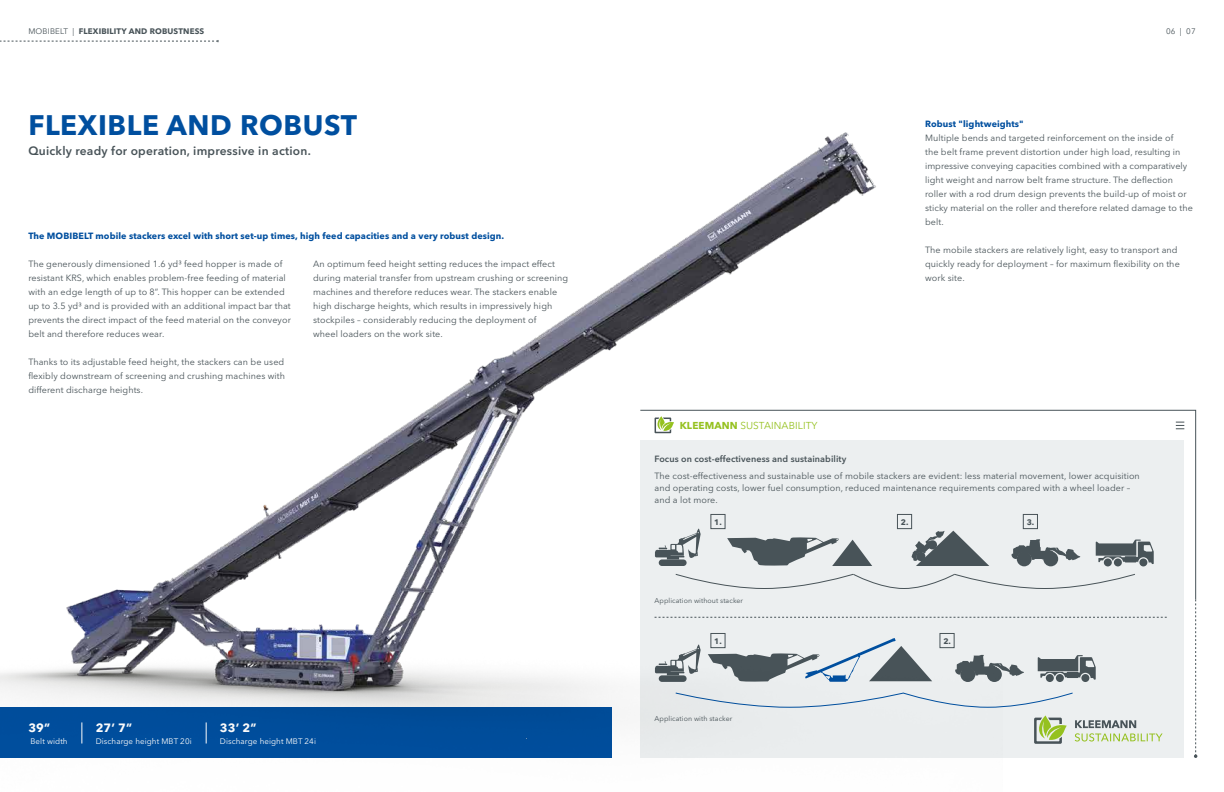
<style>
.page{position:relative;width:1224px;height:792px;background:#fff}
.page>*{position:absolute;margin:0;border:0;box-sizing:border-box;transform-origin:0 0}
.t1{font:700 28px "Avenir Next LT Pro";letter-spacing:.02em;color:#004f9f}
.t2{font:600 12px "Avenir Next LT Pro";letter-spacing:.02em;color:#485358}
.t3{font:700 12px "Avenir Next LT Pro";color:#fff}
.t4{font:10px "Avenir Next LT Pro";letter-spacing:.01em;color:#95c11f}
.t5{font:9px/14px "Avenir Next LT Pro";letter-spacing:.01em;color:#485358}
.t6{font:700 9px "Avenir Next LT Pro";letter-spacing:.01em;color:#004f9f}
.t7{font:600 9px "Avenir Next LT Pro";letter-spacing:.01em;color:#485358}
.t8{font:8px "Avenir Next LT Pro";letter-spacing:.01em;color:#fff}
.t9{font:700 8px "Avenir Next LT Pro";letter-spacing:.02em;color:#485358}
.t10{font:8px "Avenir Next LT Pro";color:#485358}
.t11{font:7px "Avenir Next LT Pro";letter-spacing:.01em;color:#485358}
.s1{font-weight:400}
.s2{font-weight:700}
</style>
<div class="page">
<div style="left:640px;top:441px;width:544px;height:317px;background:#eceff0"></div>
<svg style="left:1002px;top:410px;width:194px;height:189px"></svg>
<svg style="left:1194px;top:599px;width:3px;height:159px"></svg>
<svg style="left:1176px;top:422px;width:8px;height:8px"></svg>
<div style="left:1017px;top:551px;width:15px;height:15px;background:#485358;border-radius:50%"></div>
<div style="left:1043px;top:551px;width:15px;height:15px;background:#485358;border-radius:50%"></div>
<svg style="left:1012px;top:539px;width:68px;height:22px"></svg>
<svg style="left:1002px;top:664px;width:22px;height:12px"></svg>
<svg style="left:1038px;top:655px;width:58px;height:25px"></svg>
<div style="left:1104px;top:558px;width:8px;height:8px;background:#485358;border-radius:50%"></div>
<div style="left:1114px;top:558px;width:8px;height:8px;background:#485358;border-radius:50%"></div>
<div style="left:1139px;top:558px;width:8px;height:8px;background:#485358;border-radius:50%"></div>
<svg style="left:1096px;top:540px;width:58px;height:24px"></svg>
<svg style="left:1002px;top:574px;width:133px;height:15px"></svg>
<svg style="left:1002px;top:693px;width:71px;height:15px"></svg>
<div style="left:1023px;top:514px;width:15px;height:15px;border:1px solid #485358"></div>
<svg style="left:1002px;top:617px;width:165px;height:1px"></svg>
<svg style="left:0;top:40px;width:219px;height:2px"></svg>
<svg style="left:1034px;top:715px;width:33px;height:29px"></svg>
<svg style="left:1075px;top:720px;width:88px;height:22px"></svg>
<img style="left:0;top:132px;width:1002px;height:626px">
<p class="t9" style="left:28px;top:27px;width:178px"><span class="s1">MOBIBELT |</span> FLEXIBILITY AND ROBUSTNESS</p>
<h1 class="t1" style="left:28px;top:108px;width:330px">FLEXIBLE AND ROBUST</h1>
<h2 class="t2" style="left:28px;top:143px;width:284px">Quickly ready for operation, impressive in action.</h2>
<p class="t6" style="left:28px;top:230px;width:477px">The MOBIBELT mobile stackers excel with short set-up times, high feed capacities and a very robust design.</p>
<p class="t5" style="left:28px;top:257px;width:264px">The generously dimensioned 1.6 yd³ feed hopper is made of resistant KRS, which enables problem-free feeding of material with an edge length of up to 8”. This hopper can be extended up to 3.5 yd³ and is provided with an additional impact bar that prevents the direct impact of the feed material on the conveyor belt and therefore reduces wear.</p>
<p class="t5" style="left:28px;top:355px;width:258px;text-align:justify">Thanks to its adjustable feed height, the stackers can be used flexibly downstream of screening and crushing machines with different discharge heights.</p>
<p class="t5" style="left:313px;top:257px;width:256px">An optimum feed height setting reduces the impact effect during material transfer from upstream crushing or screening machines and therefore reduces wear. The stackers enable high discharge heights, which results in impressively high stockpiles – considerably reducing the deployment of<br>wheel loaders on the work site.</p>
<h2 class="t3" style="left:28px;top:720px;width:23px">39”</h2>
<p class="t8" style="left:30px;top:736px;width:39px">Belt width</p>
<h2 class="t3" style="left:96px;top:720px;width:38px">27’ 7”</h2>
<p class="t8" style="left:96px;top:736px;width:98px">Discharge height MBT 20i</p>
<h2 class="t3" style="left:220px;top:720px;width:38px">33’ 2”</h2>
<p class="t8" style="left:220px;top:736px;width:98px">Discharge height MBT 24i</p>
<p class="t10" style="left:1166px;top:27px;width:31px">06 | 07</p>
<p class="t4" style="left:680px;top:420px;width:139px"><span class="s2">KLEEMANN</span> SUSTAINABILITY</p>
<p class="t6" style="left:925px;top:118px;width:100px">Robust "lightweights"</p>
<p class="t5" style="left:925px;top:131px;width:269px">Multiple bends and targeted reinforcement on the inside of<br>the belt frame prevent distortion under high load, resulting in impressive conveying capacities combined with a comparatively light weight and narrow belt frame structure. The deflection roller with a rod drum design prevents the build-up of moist or sticky material on the roller and therefore related damage to the belt.</p>
<p class="t5" style="left:925px;top:243px;width:256px">The mobile stackers are relatively light, easy to transport and quickly ready for deployment – for maximum flexibility on the work site.</p>
<p class="t7" style="left:655px;top:453px;width:193px">Focus on cost-effectiveness and sustainability</p>
<p class="t5" style="left:655px;top:470px;width:487px;line-height:12px">The cost-effectiveness and sustainable use of mobile stackers are evident: less material movement, lower acquisition and operating costs, lower fuel consumption, reduced maintenance requirements compared with a wheel loader – and a lot more.</p>
<p class="t9" style="left:714px;top:517px;width:9px">1.</p>
<p class="t11" style="left:655px;top:597px;width:90px">Application without stacker</p>
<p class="t9" style="left:714px;top:636px;width:9px">1.</p>
<p class="t11" style="left:655px;top:714px;width:79px">Application with stacker</p>
<p class="t9" style="left:901px;top:517px;width:9px">2.</p>
<p class="t9" style="left:943px;top:636px;width:9px">2.</p>
<p class="t9" style="left:1027px;top:517px;width:9px">3.</p>
</div>
